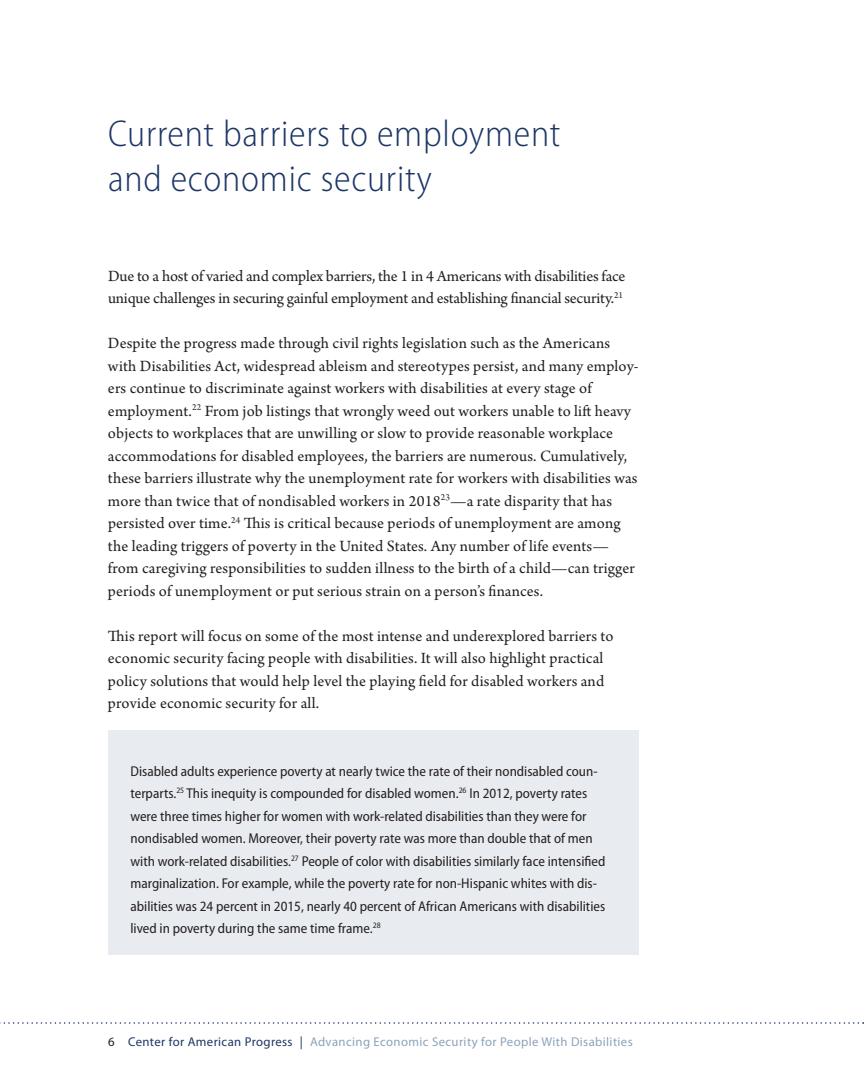
<style>
.page{position:relative;width:864px;height:1080px;background:#fff}
.page>*{position:absolute;margin:0;border:0;box-sizing:border-box;transform-origin:0 0}
.t1{font:300 semi-condensed 37.5px/45px "Myriad Pro";letter-spacing:.02em;color:#1c3664}
.t2{font:16.5px/22.5px "Arno Pro";letter-spacing:.01em;color:#231f20}
.t3{font:16.5px/22.5px "Arno Pro";letter-spacing:-.01em;color:#231f20}
.t4{font:semi-condensed 14.25px/22.5px "Myriad Pro";color:#231f20}
.t5{font:12.75px "Myriad Pro";letter-spacing:.03em;color:#8da3ba}
.s1{color:#231f20}
.s2{color:#1c3664}
</style>
<div class="page">
<svg style="left:0;top:1022px;width:864px;height:2px"></svg>
<div style="left:108px;top:730px;width:531px;height:226px;background:#e8ebef"></div>
<h1 class="t1" style="left:108px;top:111px;width:454px">Current barriers to employment and economic security</h1>
<p class="t3" style="left:108px;top:265px;width:519px">Due to a host of varied and complex barriers, the 1 in 4 Americans with disabilities face unique challenges in securing gainful employment and establishing financial security.<sup>21</sup></p>
<p class="t2" style="left:108px;top:333px;width:532px">Despite the progress made through civil rights legislation such as the Americans with Disabilities Act, widespread ableism and stereotypes persist, and many employ&shy;ers continue to discriminate against workers with disabilities at every stage of employment.<sup>22</sup> From job listings that wrongly weed out workers unable to lift heavy objects to workplaces that are unwilling or slow to provide reasonable workplace accommodations for disabled employees, the barriers are numerous. Cumulatively, these barriers illustrate why the unemployment rate for workers with disabilities was more than twice that of nondisabled workers in 2018<sup>23</sup>—a rate disparity that has persisted over time.<sup>24</sup> This is critical because periods of unemployment are among the leading triggers of poverty in the United States. Any number of life events— from caregiving responsibilities to sudden illness to the birth of a child—can trigger periods of unemployment or put serious strain on a person’s finances.</p>
<p class="t2" style="left:108px;top:625px;width:507px">This report will focus on some of the most intense and underexplored barriers to economic security facing people with disabilities. It will also highlight practical policy solutions that would help level the playing field for disabled workers and provide economic security for all.</p>
<p class="t4" style="left:130px;top:760px;width:476px">Disabled adults experience poverty at nearly twice the rate of their nondisabled coun&shy;terparts.<sup>25</sup> This inequity is compounded for disabled women.<sup>26</sup> In 2012, poverty rates were three times higher for women with work-related disabilities than they were for nondisabled women. Moreover, their poverty rate was more than double that of men with work-related disabilities.<sup>27</sup> People of color with disabilities similarly face intensified marginalization. For example, while the poverty rate for non-Hispanic whites with dis&shy;abilities was 24 percent in 2015, nearly 40 percent of African Americans with disabilities lived in poverty during the same time frame.<sup>28</sup></p>
<p class="t5" style="left:108px;top:1033px;width:526px"><span class="s1">6</span> <span class="s2">Center for American Progress |</span> Advancing Economic Security for People With Disabilities</p>
</div>
